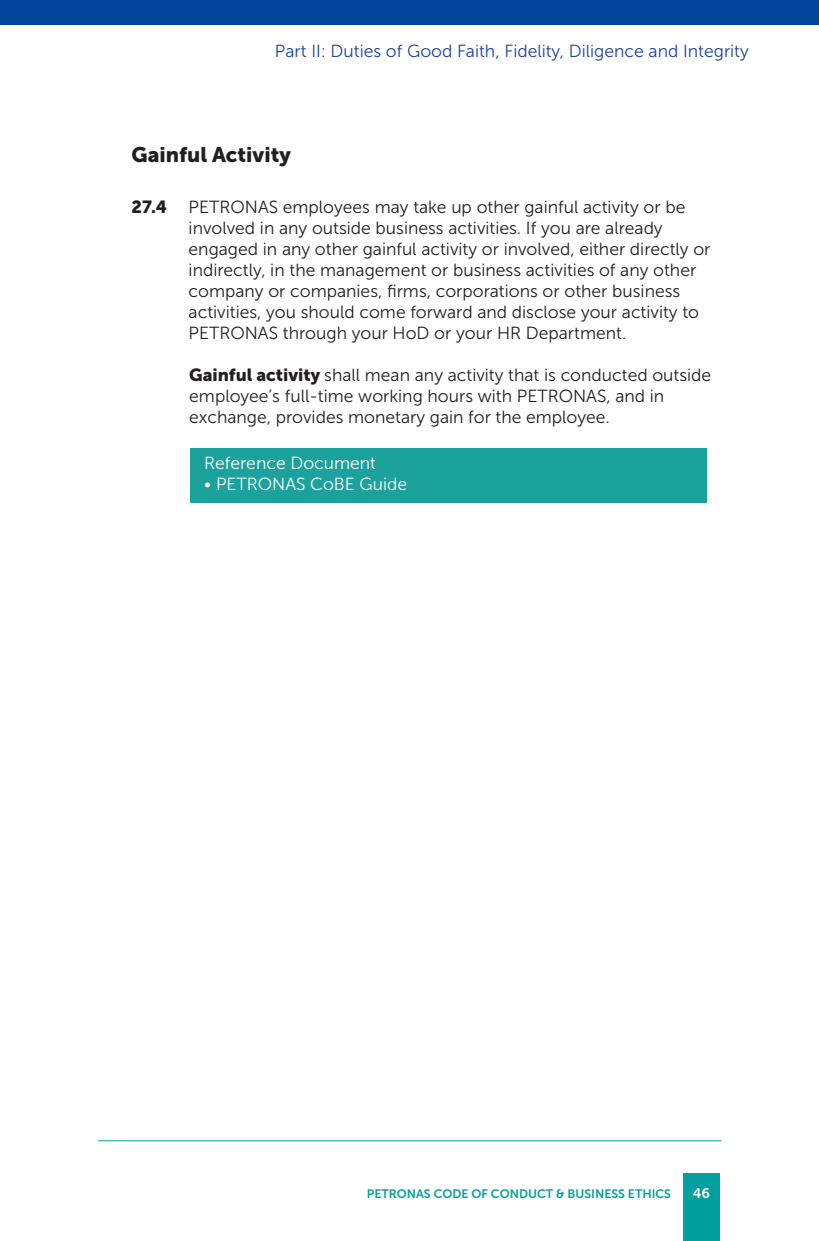
<style>
.page{position:relative;width:819px;height:1241px;background:#fff}
.page>*{position:absolute;margin:0;border:0;box-sizing:border-box;transform-origin:0 0}
.t1{font:21px "Museo Sans 900";color:#231f20}
.t2{font:17.5px/21px "Museo Sans 300";color:#231f20}
.Chapter_Style{font:17.5px "Museo Sans 300";color:#1e4498}
.t3{font:17.5px "Museo Sans 300";color:#fff}
.t4{font:14px "Museo Sans 700";color:#fff}
.t5{font:12.25px "Museo Sans 700";color:#00a19c}
.s1{font-family:"Museo Sans 900"}
</style>
<div class="page">
<hr style="left:98px;top:1140px;width:623px;height:1px;background:#00a19c">
<div style="left:683px;top:1173px;width:36px;height:67px;background:#00a19c"></div>
<div style="left:0;top:0;width:819px;height:25px;background:#00449b"></div>
<div style="left:190px;top:448px;width:517px;height:54px;background:#1ca29c"></div>
<p class="Chapter_Style" style="left:275px;top:41px;width:475px">Part II: Duties of Good Faith, Fidelity, Diligence and Integrity</p>
<p class="t1" style="left:131px;top:143px;width:161px">Gainful Activity</p>
<p class="t2" style="left:189px;top:196px;width:523px;text-indent:-57px"><span class="s1">27.4</span> PETRONAS employees may take up other gainful activity or be involved in any outside business activities. If you are already engaged in any other gainful activity or involved, either directly or indirectly, in the management or business activities of any other company or companies, firms, corporations or other business activities, you should come forward and disclose your activity to PETRONAS through your HoD or your HR Department.</p>
<p class="t2" style="left:189px;top:364px;width:523px"><span class="s1">Gainful activity</span> shall mean any activity that is conducted outside employee’s full-time working hours with PETRONAS, and in exchange, provides monetary gain for the employee.</p>
<p class="t3" style="left:204px;top:453px;width:173px">Reference Document</p>
<p class="t3" style="left:204px;top:474px;width:204px">• PETRONAS CoBE Guide</p>
<p class="t5" style="left:367px;top:1186px;width:306px">PETRONAS CODE OF CONDUCT &amp; BUSINESS ETHICS</p>
<p class="t4" style="left:692px;top:1184px;width:19px">46</p>
</div>
